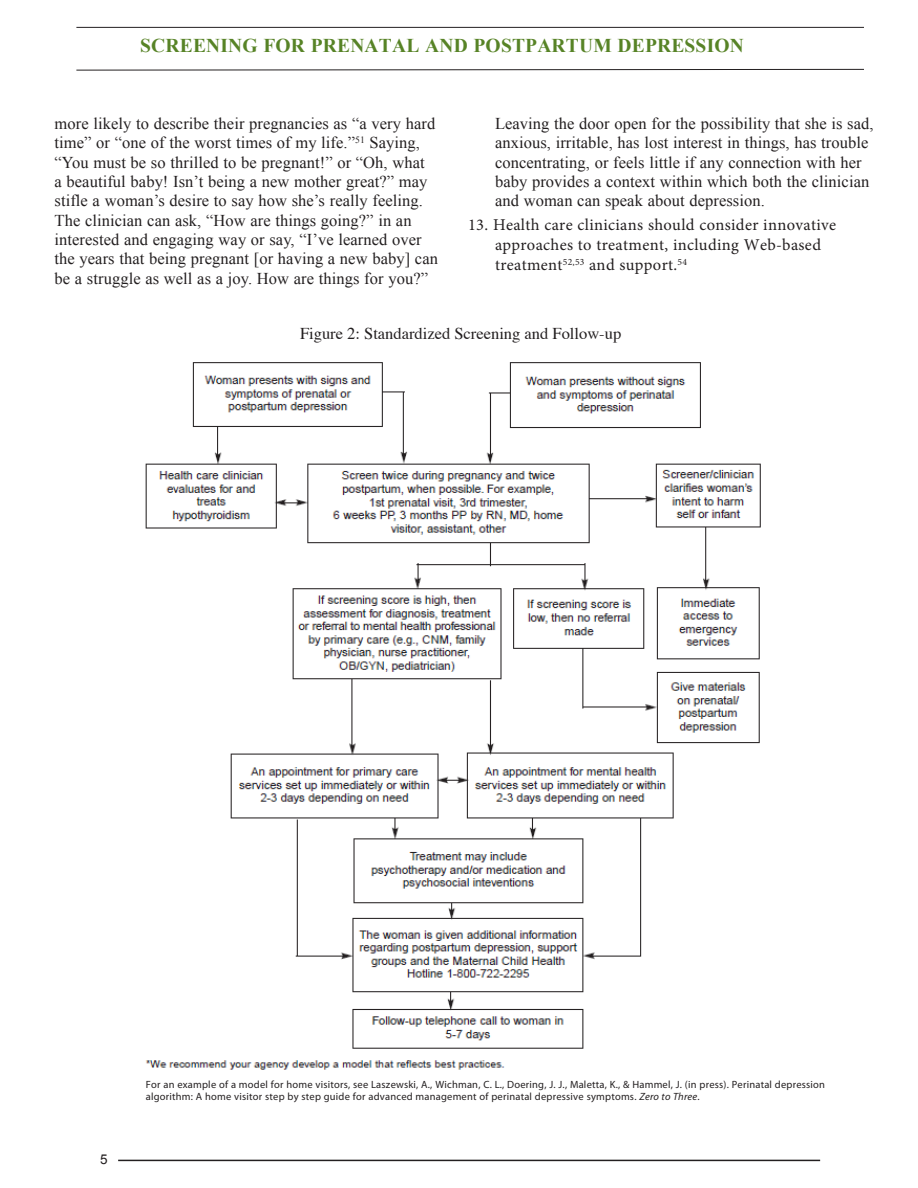
<style>
.page{position:relative;width:918px;height:1188px;background:#fff}
.page>*{position:absolute;margin:0;border:0;box-sizing:border-box;transform-origin:0 0}
.t1{font:700 19.5px "Times New Roman";letter-spacing:.01em;color:#578326}
.t2{font:16.5px/19.4px "Times New Roman";letter-spacing:.005em;color:#231f20}
.t3{font:16.5px/19.8px "Minion Pro";letter-spacing:.02em;color:#231f20}
.t4{font:16.5px "Times";color:#231f20}
.t5{font:13.5px "Arial";color:#231f20}
.t6{font:10.5px/12.6px "Myriad Pro";letter-spacing:.02em;color:#231f20}
.s1{font-style:italic}
</style>
<div class="page">
<svg style="left:76px;top:69px;width:788px;height:2px;background:#918f8f"></svg>
<hr style="left:76px;top:27px;width:788px;height:1px;background:#231f20">
<hr style="left:118px;top:1160px;width:702px;height:1px;background:#231f20">
<img style="left:145px;top:362px;width:616px;height:708px">
<p class="t1" style="left:140px;top:32px;width:605px">SCREENING FOR PRENATAL AND POSTPARTUM DEPRESSION</p>
<p class="t2" style="left:55px;top:113px;width:385px">more likely to describe their pregnancies as “a very hard time” or “one of the worst times of my life.”<sup>51</sup> Saying, “You must be so thrilled to be pregnant!” or “Oh, what<br>a beautiful baby! Isn’t being a new mother great?” may stifle a woman’s desire to say how she’s really feeling.<br>The clinician can ask, “How are things going?” in an interested and engaging way or say, “I’ve learned over the years that being pregnant [or having a new baby] can be a struggle as well as a joy. How are things for you?”</p>
<p class="t2" style="left:495px;top:113px;width:380px">Leaving the door open for the possibility that she is sad, anxious, irritable, has lost interest in things, has trouble concentrating, or feels little if any connection with her baby provides a context within which both the clinician and woman can speak about depression.</p>
<p class="t3" style="left:495px;top:215px;width:343px;text-indent:-27px">13. Health care clinicians should consider innovative approaches to treatment, including Web-based treatment<sup>52,53</sup> and support.<sup>54</sup></p>
<p class="t4" style="left:300px;top:318px;width:323px">Figure 2: Standardized Screening and Follow-up</p>
<p class="t5" style="left:100px;top:1150px;width:9px">5</p>
<p class="t6" style="left:146px;top:1078px;width:681px">For an example of a model for home visitors, see Laszewski, A., Wichman, C. L., Doering, J. J., Maletta, K., &amp; Hammel, J. (in press). Perinatal depression algorithm: A home visitor step by step guide for advanced management of perinatal depressive symptoms. <span class="s1">Zero to Three</span>.</p>
</div>
